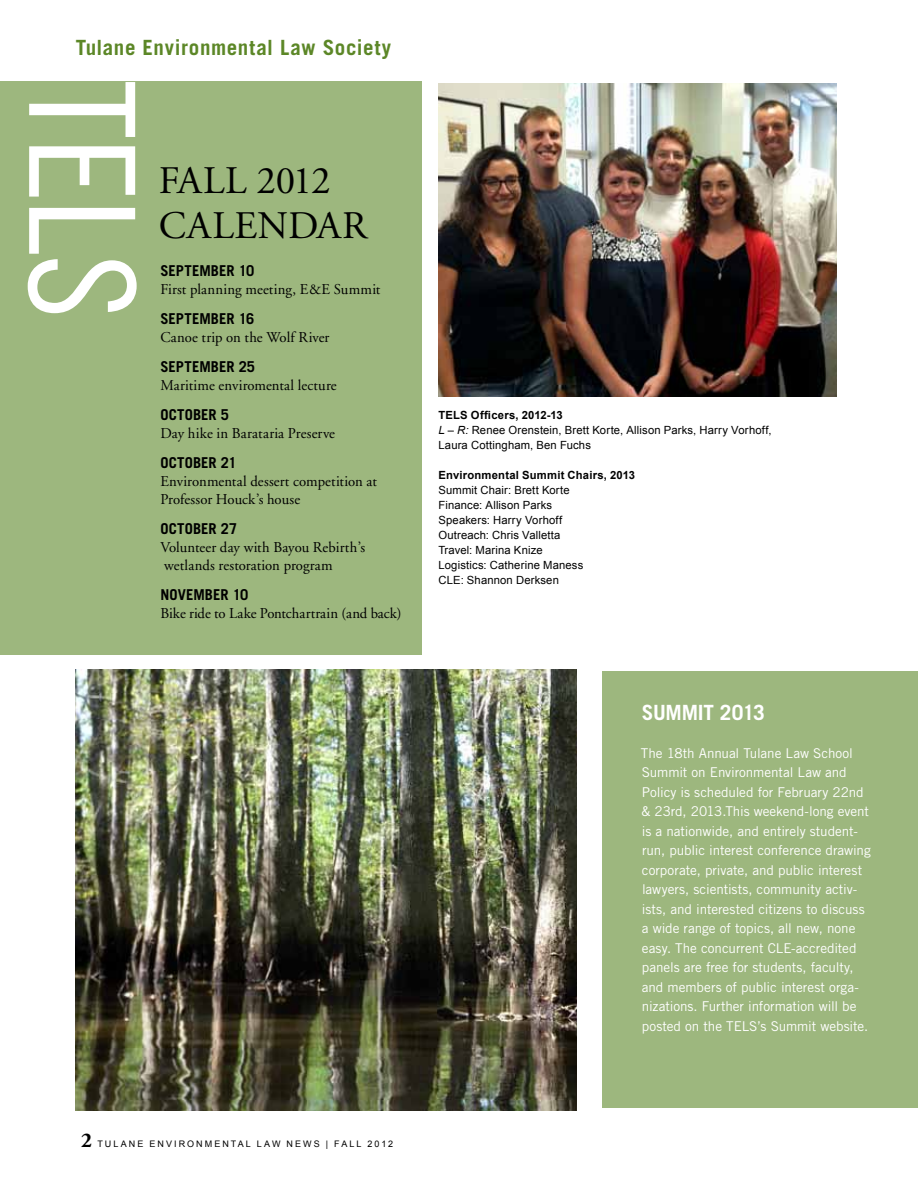
<style>
.page{position:relative;width:918px;height:1188px;background:#fff}
.page>*{position:absolute;margin:0;border:0;box-sizing:border-box;transform-origin:0 0}
.t1{font:146.85px "Trade Gothic Cond Eighteen";color:#fff}
.t2{font:39px/45px "Adobe Garamond";letter-spacing:-.005em;color:#000}
.t3{font:700 21px "Trade Gothic";letter-spacing:.025em;color:#5c8727}
.t4{font:700 21px "Trade Gothic";letter-spacing:-.015em;color:#fff}
.t5{font:700 21px "Adobe Garamond";color:#000}
.t6{font:15px/18px "Adobe Garamond";letter-spacing:.005em;color:#000}
.t7{font:700 15px "Trade Gothic";letter-spacing:.005em;color:#000}
.t8{font:13.5px/19.5px "Trade Gothic";letter-spacing:-.005em;color:#fff}
.t9{font:11.25px/15px "Arial";letter-spacing:.015em;color:#000}
.t10{font:700 11.25px "Arial";letter-spacing:.02em;color:#000}
.t11{font:9px "Arial";letter-spacing:.225em;color:#000}
.s1{font-weight:700}
.s2{font-style:italic}
</style>
<div class="page">
<div style="left:0;top:81px;width:421px;height:574px;background:#9db77e"></div>
<img style="left:438px;top:84px;width:399px;height:313px">
<img style="left:76px;top:670px;width:501px;height:440px">
<div style="left:603px;top:672px;width:315px;height:436px;background:#9db77e"></div>
<h3 class="t3" style="left:76px;top:35px;width:317px">TULANE ENVIRONMENTAL LAW SOCIETY</h3>
<h1 class="t1" style="left:169px;top:81px;width:240px;rotate:90deg">TELS</h1>
<h2 class="t2" style="left:159px;top:159px;width:173px">FALL 2012<br>Calendar</h2>
<p class="t7" style="left:160px;top:261px;width:18px">SEPTEM</p>
<p class="t7" style="left:211px;top:261px;width:45px">BER 10</p>
<p class="t6" style="left:160px;top:280px;width:222px">First planning meeting, E&amp;E Summit</p>
<p class="t7" style="left:160px;top:309px;width:18px">SEPTEM</p>
<p class="t7" style="left:211px;top:309px;width:45px">BER 16</p>
<p class="t6" style="left:160px;top:328px;width:171px">Canoe trip on the Wolf River</p>
<p class="t7" style="left:160px;top:357px;width:18px">SEPTEM</p>
<p class="t7" style="left:211px;top:357px;width:46px">BER 25</p>
<p class="t6" style="left:160px;top:376px;width:178px">Maritime enviromental lecture</p>
<p class="t7" style="left:160px;top:405px;width:70px">OCTOBER 5</p>
<p class="t6" style="left:160px;top:424px;width:176px">Day hike in Barataria Preserve</p>
<p class="t7" style="left:160px;top:453px;width:78px">OCTOBER 21</p>
<p class="t6" style="left:160px;top:472px;width:218px">Environmental dessert competition at<br>Professor Houck’s house</p>
<p class="t7" style="left:160px;top:519px;width:79px">OCTOBER 27</p>
<p class="t6" style="left:160px;top:538px;width:206px">Volunteer day with Bayou Rebirth’s wetlands restoration program</p>
<p class="t7" style="left:160px;top:585px;width:19px">NOVEM</p>
<p class="t7" style="left:205px;top:585px;width:45px">BER 10</p>
<p class="t6" style="left:160px;top:604px;width:243px">Bike ride to Lake Pontchartrain (and back)</p>
<p class="t9" style="left:438px;top:407px;width:335px"><span class="s1">TELS Officers, 2012-13<br></span><span class="s2">L – R:</span> Renee Orenstein, Brett Korte, Allison Parks, Harry Vorhoff,<br>Laura Cottingham, Ben Fuchs</p>
<p class="t10" style="left:438px;top:467px;width:198px">Environmental Summit Chairs, 2013</p>
<p class="t9" style="left:438px;top:482px;width:146px">Summit Chair: Brett Korte<br>Finance: Allison Parks<br>Speakers: Harry Vorhoff<br>Outreach: Chris Valletta<br>Travel: Marina Knize<br>Logistics: Catherine Maness<br>CLE: Shannon Derksen</p>
<h3 class="t4" style="left:642px;top:700px;width:124px">SUMMIT 2013</h3>
<p class="t8" style="left:641px;top:743px;width:232px">The 18th Annual Tulane Law School Summit on Environmental Law and Policy is scheduled for February 22nd &amp; 23rd, 2013.This weekend-long event is a nationwide, and entirely student&shy;run, public interest conference drawing corporate, private, and public interest lawyers, scientists, community activ&shy;ists, and interested citizens to discuss a wide range of topics, all new, none easy. The concurrent CLE-accredited panels are free for students, faculty, and members of public interest orga&shy;nizations. Further information will be posted on the TELS’s Summit website.</p>
<h3 class="t5" style="left:81px;top:1129px;width:12px">2</h3>
<p class="t11" style="left:97px;top:1138px;width:297px">TULANE ENVIRONMENTAL LAW NEWS | FALL 2012</p>
</div>
